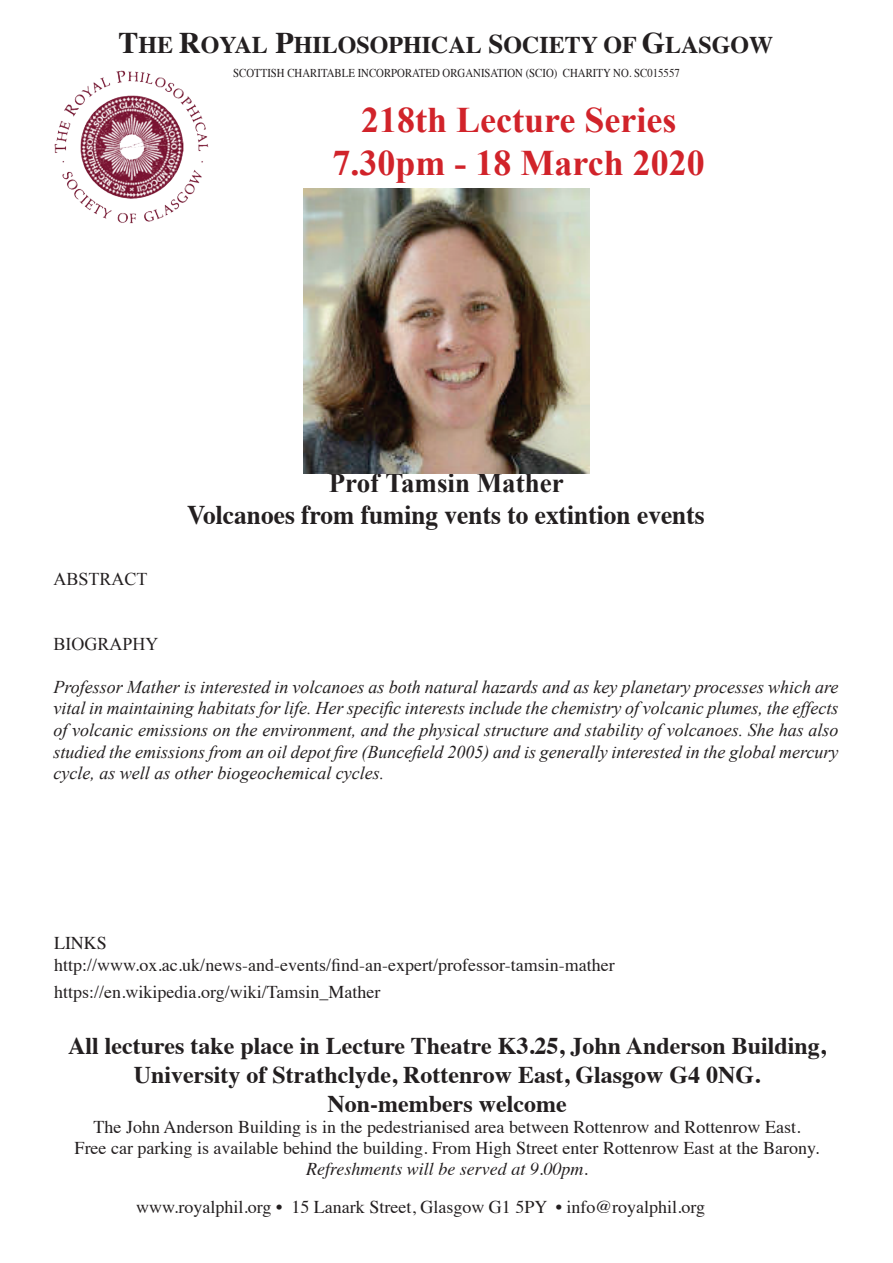
<style>
.page{position:relative;width:893px;height:1263px;background:#fff}
.page>*{position:absolute;margin:0;border:0;box-sizing:border-box;transform-origin:0 0}
.t1{font:700 36px/43.2px "Times New Roman";color:#d1232a;text-align:center}
.t2{font:700 27px "Times";color:#231f20;scale:.94 1}
.t3{font:700 27px "Times New Roman";color:#231f20}
.t4{font:700 24px/28.8px "Times";color:#231f20;text-align:center}
.t5{font:italic 18px/21.6px "Times New Roman";color:#231f20;text-align:justify}
.t6{font:18px/21px "Times";color:#231f20;text-align:center}
.t7{font:italic 18px "Times";color:#231f20}
.t8{font:18px "Times New Roman";color:#231f20}
.t9{font:12px "Times";color:#231f20;scale:.9 1}
.s1{font-size:30px}
.s2{font-size:27px}
</style>
<div class="page">
<img style="left:54px;top:71px;width:155px;height:153px">
<img style="left:304px;top:188px;width:285px;height:285px">
<h3 class="t4" style="left:118px;top:27px;width:656px"><span class="s1">T</span>HE <span class="s1">R</span>OYAL <span class="s1">P</span>HILOSOPHICAL <span class="s2">S</span>OCIETY OF <span class="s1">G</span>LASGOW</h3>
<p class="t9" style="left:233px;top:61px;width:498px">SCOTTISH CHARITABLE INCORPORATED ORGANISATION (SCIO) CHARITY NO. SC015557</p>
<h1 class="t1" style="left:333px;top:98px;width:374px">218th Lecture Series<br>7.30pm - 18 March 2020</h1>
<p class="t8" style="left:53px;top:567px;width:96px">ABSTRACT</p>
<h2 class="t3" style="left:329px;top:464px;width:237px">Prof Tamsin Mather</h2>
<h2 class="t2" style="left:187px;top:489px;width:552px">Volcanoes from fuming vents to extintion events</h2>
<p class="t8" style="left:53px;top:631px;width:106px">BIOGRAPHY</p>
<p class="t5" style="left:53px;top:675px;width:786px">Professor Mather is interested in volcanoes as both natural hazards and as key planetary processes which are vital in maintaining habitats for life. Her specific interests include the chemistry of volcanic plumes, the effects of volcanic emissions on the environment, and the physical structure and stability of volcanoes. She has also studied the emissions from an oil depot fire (Buncefield 2005) and is generally interested in the global mercury cycle, as well as other biogeochemical cycles.</p>
<p class="t6" style="left:54px;top:931px;width:562px;line-height:21.6px;text-align:left">LINKS http://www.ox.ac.uk/news-and-events/find-an-expert/professor-tamsin-mather</p>
<p class="t6" style="left:54px;top:979px;width:328px">https://en.wikipedia.org/wiki/Tamsin_Mather</p>
<h3 class="t4" style="left:68px;top:1029px;width:759px">All lectures take place in Lecture Theatre K3.25, John Anderson Building,<br>University of Strathclyde, Rottenrow East, Glasgow G4 0NG.<br>Non-members welcome</h3>
<p class="t6" style="left:75px;top:1115px;width:746px">The John Anderson Building is in the pedestrianised area between Rottenrow and Rottenrow East.<br>Free car parking is available behind the building. From High Street enter Rottenrow East at the Barony.</p>
<p class="t7" style="left:306px;top:1153px;width:283px">Refreshments will be served at 9.00pm.</p>
<p class="t6" style="left:136px;top:1195px;width:571px">www.royalphil.org • 15 Lanark Street, Glasgow G1 5PY • info@royalphil.org</p>
</div>
